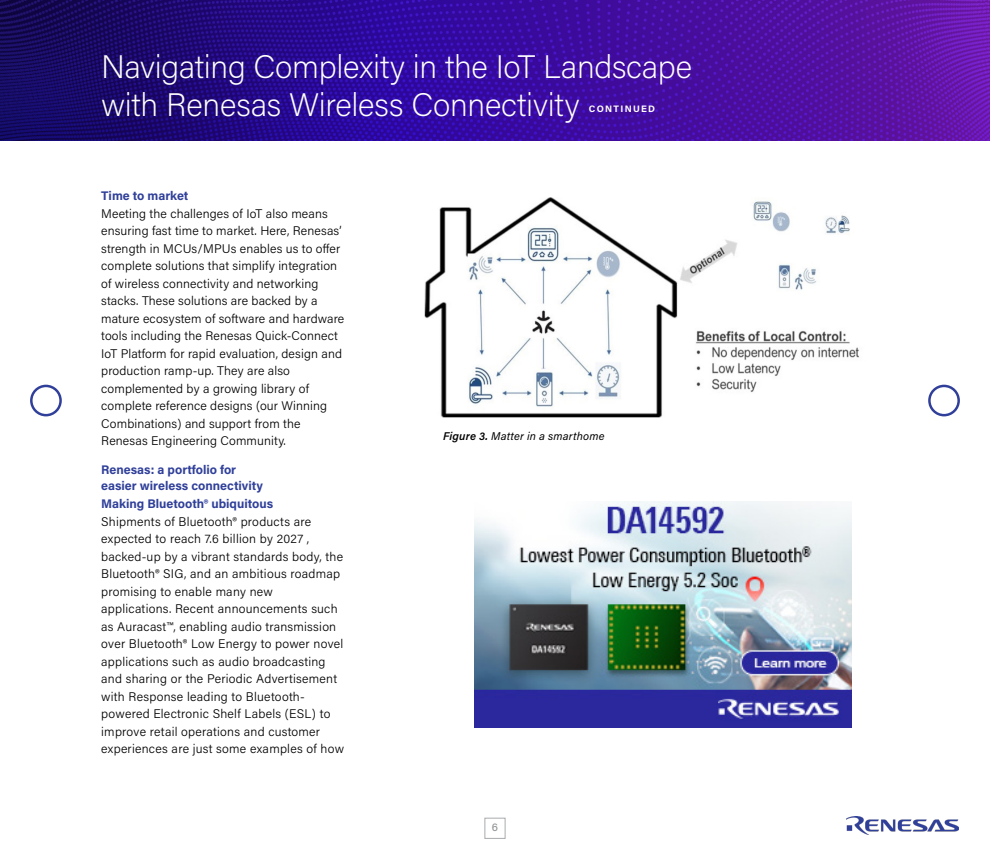
<style>
.page{position:relative;width:990px;height:855px;background:#fff}
.page>*{position:absolute;margin:0;border:0;box-sizing:border-box;transform-origin:0 0}
.t1{font:200 32.5px/37.5px "Acumin Pro";letter-spacing:-.01em;color:#fff}
.t2{font:300 12.5px/17.5px "Acumin Pro";letter-spacing:.015em;color:#000}
.t3{font:700 12.5px/16.2px "Acumin Pro";color:#30409a}
.t4{font:italic 11.25px "Acumin Pro";letter-spacing:.015em;color:#000}
.t5{font:500 11.25px "Acumin Pro";color:#939598}
.t6{font:700 9.38px "Acumin Pro";letter-spacing:.14em;color:#fff}
.s1{font-weight:600}
</style>
<div class="page">
<div style="left:928px;top:385px;width:32px;height:31px;border:2px solid #30409a;border-radius:50%"></div>
<div style="left:30px;top:385px;width:32px;height:31px;border:2px solid #30409a;border-radius:50%"></div>
<img style="left:847px;top:816px;width:111px;height:18px">
<div style="left:485px;top:818px;width:20px;height:21px;border:1px solid #a9abae"></div>
<img style="left:0;top:0;width:990px;height:141px">
<img style="left:425px;top:197px;width:434px;height:221px">
<img style="left:474px;top:502px;width:378px;height:226px">
<h1 class="t1" style="left:101px;top:47px;width:593px">Navigating Complexity in the IoT Landscape with Renesas Wireless Connectivity</h1>
<p class="t6" style="left:589px;top:102px;width:68px">CONTINUED</p>
<p class="t3" style="left:101px;top:187px;width:89px">Time to market</p>
<p class="t2" style="left:101px;top:204px;width:245px">Meeting the challenges of IoT also means ensuring fast time to market. Here, Renesas’ strength in MCUs/MPUs enables us to offer complete solutions that simplify integration of wireless connectivity and networking stacks. These solutions are backed by a mature ecosystem of software and hardware tools including the Renesas Quick-Connect IoT Platform for rapid evaluation, design and production ramp-up. They are also complemented by a growing library of complete reference designs (our Winning Combinations) and support from the Renesas Engineering Community.</p>
<p class="t3" style="left:101px;top:461px;width:163px">Renesas: a portfolio for easier wireless connectivity</p>
<p class="t3" style="left:101px;top:495px;width:173px">Making Bluetooth® ubiquitous</p>
<p class="t2" style="left:101px;top:512px;width:244px">Shipments of Bluetooth® products are expected to reach 7.6 billion by 2027 , backed-up by a vibrant standards body, the Bluetooth® SIG, and an ambitious roadmap promising to enable many new applications. Recent announcements such as Auracast™, enabling audio transmission over Bluetooth® Low Energy to power novel applications such as audio broadcasting and sharing or the Periodic Advertisement with Response leading to Bluetooth&shy;powered Electronic Shelf Labels (ESL) to improve retail operations and customer experiences are just some examples of how</p>
<p class="t4" style="left:443px;top:428px;width:163px"><span class="s1">Figure 3.</span> Matter in a smarthome</p>
<p class="t5" style="left:492px;top:820px;width:8px">6</p>
</div>
